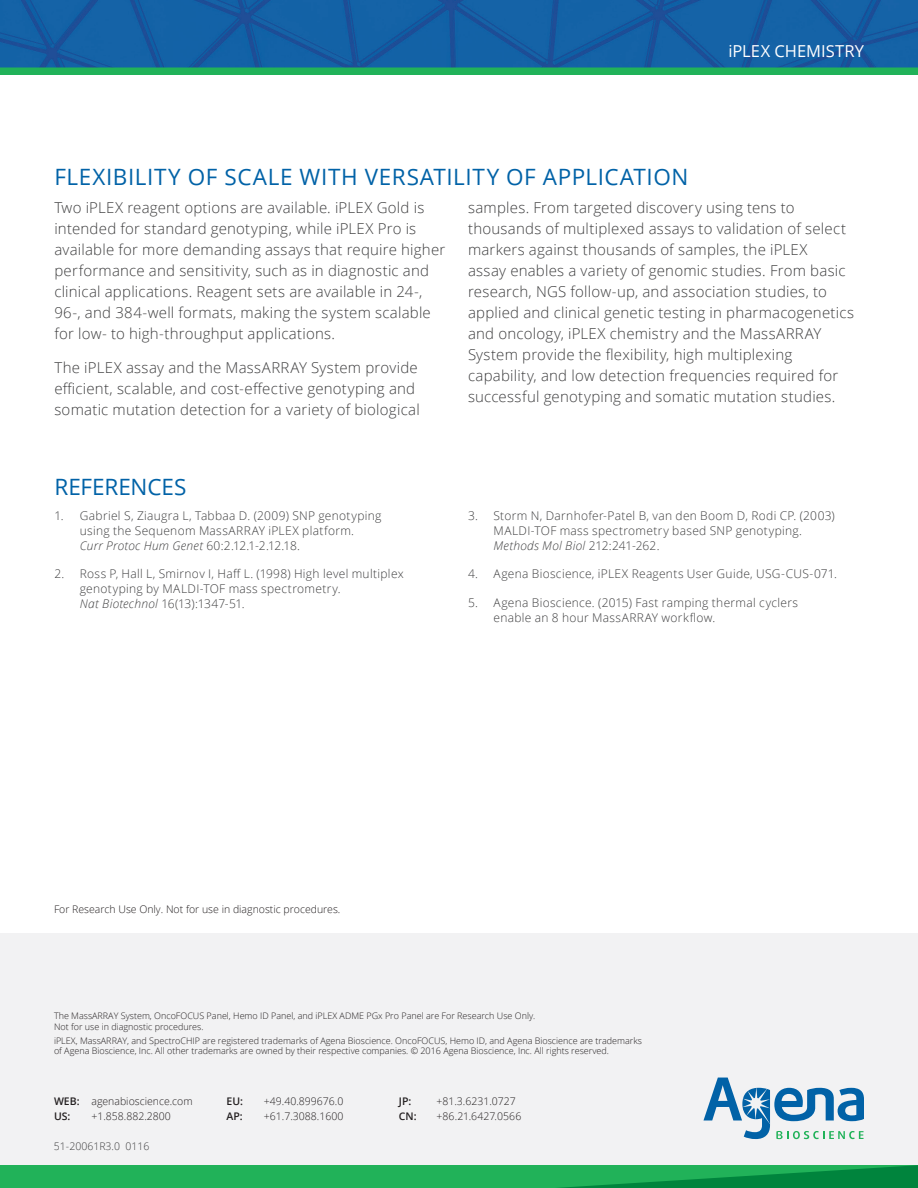
<style>
.page{position:relative;width:918px;height:1188px;background:#fff}
.page>*{position:absolute;margin:0;border:0;box-sizing:border-box;transform-origin:0 0}
.t1{font:22.5px "Open Sans";letter-spacing:.025em;color:#0162a7}
.t2{font:22.5px "Open Sans";letter-spacing:-.005em;color:#0162a7}
.t3{font:16.5px "Open Sans";color:#fff}
.t4{font:300 15px/21px "Open Sans";letter-spacing:.015em;color:#3e3e3f}
.t5{font:300 12px/15px "Open Sans";letter-spacing:.025em;color:#3e3e3f}
.t6{font:300 10.5px/15px "Open Sans";color:#231f20}
.t7{font:300 10.5px "Open Sans";color:#3e3e3f}
.t8{font:600 10.5px "Open Sans";color:#231f20}
.t9{font:300 9px/10.8px "Open Sans";color:#231f20}
.s1{font-style:italic}
.s2{font-weight:600}
</style>
<div class="page">
<div style="left:0;top:933px;width:918px;height:255px;background:#f2f2f3"></div>
<img style="left:0;top:0;width:918px;height:68px">
<div style="left:0;top:68px;width:918px;height:7px;background:#21b259"></div>
<div style="left:0;top:1165px;width:918px;height:23px;background:#21b259"></div>
<svg style="left:558px;top:1165px;width:360px;height:23px"></svg>
<svg style="left:703px;top:1078px;width:161px;height:61px"></svg>
<p class="t3" style="left:728px;top:39px;width:137px">iPLEX CHEMISTRY</p>
<h1 class="t1" style="left:54px;top:162px;width:636px">FLEXIBILITY OF SCALE WITH VERSATILITY OF APPLICATION</h1>
<p class="t4" style="left:54px;top:197px;width:392px">Two iPLEX reagent options are available. iPLEX Gold is intended for standard genotyping, while iPLEX Pro is available for more demanding assays that require higher performance and sensitivity, such as in diagnostic and clinical applications. Reagent sets are available in 24-, 96-, and 384-well formats, making the system scalable for low- to high-throughput applications.</p>
<p class="t4" style="left:54px;top:357px;width:367px">The iPLEX assay and the MassARRAY System provide efficient, scalable, and cost-effective genotyping and somatic mutation detection for a variety of biological</p>
<p class="t4" style="left:468px;top:197px;width:388px">samples. From targeted discovery using tens to thousands of multiplexed assays to validation of select markers against thousands of samples, the iPLEX<br>assay enables a variety of genomic studies. From basic research, NGS follow-up, and association studies, to applied and clinical genetic testing in pharmacogenetics and oncology, iPLEX chemistry and the MassARRAY System provide the flexibility, high multiplexing capability, and low detection frequencies required for successful genotyping and somatic mutation studies.</p>
<h1 class="t2" style="left:54px;top:471px;width:134px">REFERENCES</h1>
<p class="t5" style="left:80px;top:507px;width:303px;text-indent:-26px">1. Gabriel S, Ziaugra L, Tabbaa D. (2009) SNP genotyping using the Sequenom MassARRAY iPLEX platform.<br><span class="s1">Curr Protoc Hum Genet</span> 60:2.12.1-2.12.18.</p>
<p class="t5" style="left:80px;top:566px;width:326px;text-indent:-26px">2. Ross P, Hall L, Smirnov I, Haff L. (1998) High level multiplex genotyping by MALDI-TOF mass spectrometry.<br><span class="s1">Nat Biotechnol</span> 16(13):1347-51.</p>
<p class="t5" style="left:494px;top:507px;width:343px;text-indent:-26px">3. Storm N, Darnhofer-Patel B, van den Boom D, Rodi CP. (2003)<br>MALDI-TOF mass spectrometry based SNP genotyping.<br><span class="s1">Methods Mol Biol</span> 212:241-262.</p>
<p class="t5" style="left:468px;top:566px;width:371px">4. Agena Bioscience, iPLEX Reagents User Guide, USG-CUS-071.</p>
<p class="t5" style="left:494px;top:594px;width:306px;text-indent:-26px">5. Agena Bioscience. (2015) Fast ramping thermal cyclers enable an 8 hour MassARRAY workflow.</p>
<p class="t6" style="left:54px;top:901px;width:288px">For Research Use Only. Not for use in diagnostic procedures.</p>
<p class="t9" style="left:54px;top:1010px;width:483px">The MassARRAY System, OncoFOCUS Panel, Hemo ID Panel, and iPLEX ADME PGx Pro Panel are For Research Use Only.<br>Not for use in diagnostic procedures.</p>
<p class="t9" style="left:54px;top:1035px;width:589px">iPLEX, MassARRAY, and SpectroCHIP are registered trademarks of Agena Bioscience. OncoFOCUS, Hemo ID, and Agena Bioscience are trademarks of Agena Bioscience, Inc. All other trademarks are owned by their respective companies. © 2016 Agena Bioscience, Inc. All rights reserved.</p>
<p class="t6" style="left:54px;top:1093px;width:140px"><span class="s2">WEB:</span> agenabioscience.com<br><span class="s2">US:</span></p>
<p class="t6" style="left:91px;top:1108px;width:81px">+1.858.882.2800</p>
<p class="t7" style="left:54px;top:1139px;width:97px">51-20061R3.0 0116</p>
<p class="t8" style="left:226px;top:1094px;width:18px">EU:</p>
<p class="t6" style="left:264px;top:1093px;width:81px">+49.40.899676.0</p>
<p class="t8" style="left:226px;top:1109px;width:18px">AP:</p>
<p class="t6" style="left:264px;top:1108px;width:81px">+61.7.3088.1600</p>
<p class="t8" style="left:399px;top:1094px;width:14px">JP:</p>
<p class="t6" style="left:436px;top:1093px;width:81px">+81.3.6231.0727</p>
<p class="t8" style="left:399px;top:1109px;width:19px">CN:</p>
<p class="t6" style="left:436px;top:1108px;width:86px">+86.21.6427.0566</p>
</div>
